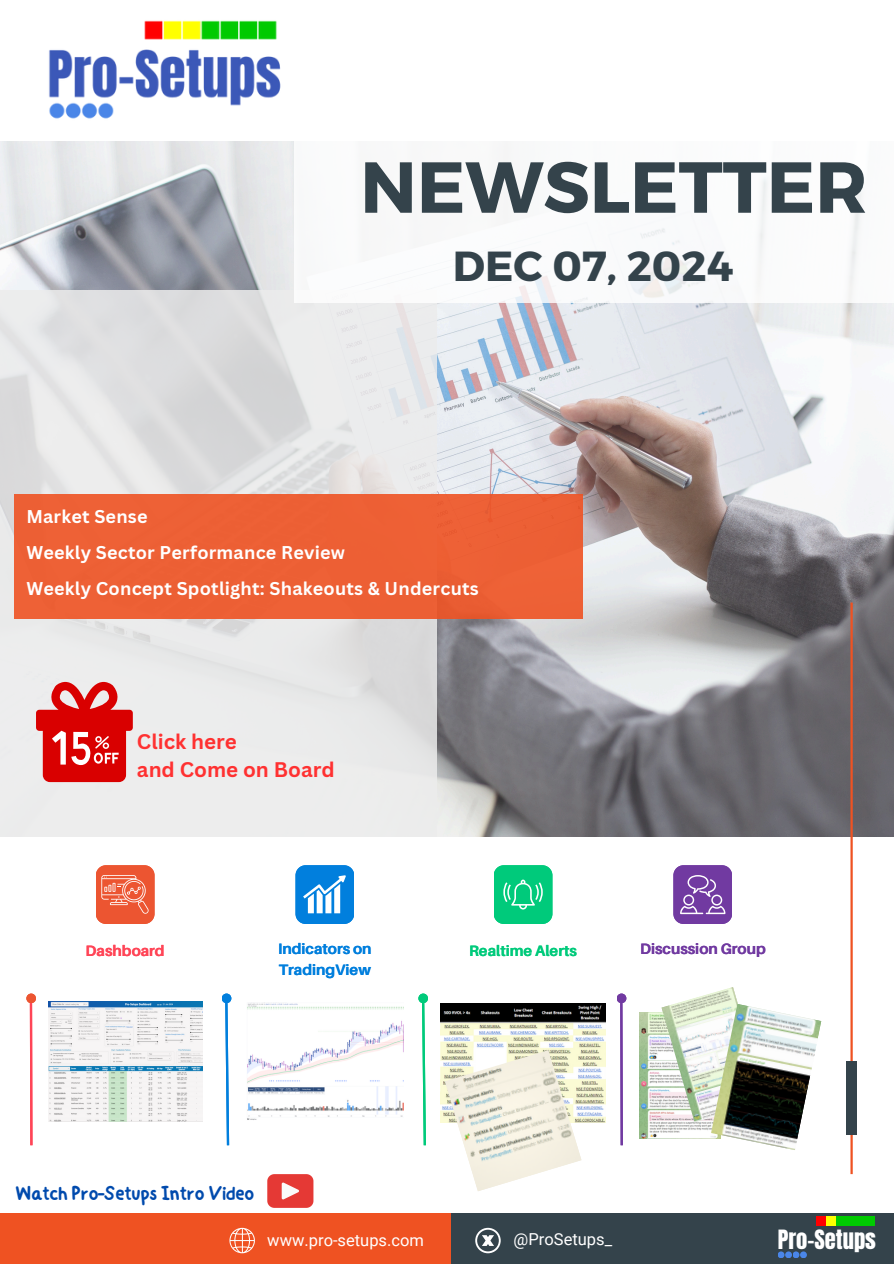
<style>
.page{position:relative;width:894px;height:1264px;background:#fff}
.page>*{position:absolute;margin:0;border:0;box-sizing:border-box;transform-origin:0 0}
.t1{font:700 72px "Montserrat";color:#34434b}
.t2{font:700 42px "Montserrat";color:#34434b}
.t3{font:22.65px "Anton";color:#fff}
.t4{font:21px "happy";letter-spacing:-.07em;color:#004aad}
.t5{font:700 20.55px/28.2px "Canva Sans";color:#ff3131}
.t6{font:700 18px/36px "Canva Sans";letter-spacing:.01em;color:#fff}
.t7{font:16.5px "Roboto";color:#fff}
.t8{font:700 15px/20.9px "Aileron";color:#017fdd}
.t9{font:700 15px "Aileron";color:#713aa1}
.t10{font:700 15px "Aileron";color:#00ca7b}
.t11{font:700 15px "Aileron";color:#ff4557}
</style>
<div class="page">
<img style="left:0;top:141px;width:893px;height:695px">
<svg style="left:0;top:289px;width:436px;height:547px;background:#e5e5e5"></svg>
<div style="left:293px;top:141px;width:600px;height:162px;background:#fff"></div>
<div style="left:0;top:1213px;width:462px;height:50px;background:#ef5222"></div>
<div style="left:450px;top:1213px;width:443px;height:50px;background:#34434b"></div>
<hr style="left:850px;top:602px;width:2px;height:572px;background:#ef5222">
<div style="left:846px;top:1061px;width:10px;height:73px;background:#34434b"></div>
<img style="left:49px;top:20px;width:232px;height:99px">
<div style="left:777px;top:1251px;width:7px;height:7px;background:#4a86e8;border-radius:50%"></div>
<svg style="left:784px;top:1251px;width:7px;height:7px"></svg>
<div style="left:792px;top:1251px;width:7px;height:7px;background:#4a86e8;border-radius:50%"></div>
<div style="left:816px;top:1216px;width:9px;height:9px;background:#f00"></div>
<div style="left:826px;top:1216px;width:9px;height:9px;background:#ff0"></div>
<div style="left:836px;top:1216px;width:9px;height:9px;background:#00ca00"></div>
<svg style="left:799px;top:1251px;width:7px;height:7px"></svg>
<div style="left:845px;top:1216px;width:10px;height:9px;background:#00ca00"></div>
<div style="left:855px;top:1216px;width:9px;height:9px;background:#00ca00"></div>
<div style="left:865px;top:1216px;width:9px;height:9px;background:#00ca00"></div>
<svg style="left:475px;top:1227px;width:25px;height:26px"></svg>
<svg style="left:229px;top:1227px;width:26px;height:26px"></svg>
<div style="left:14px;top:494px;width:568px;height:124px;background:#ed6035"></div>
<hr style="left:30px;top:995px;width:2px;height:150px;background:#ff4557">
<div style="left:26px;top:993px;width:10px;height:10px;background:#ec5531;border-radius:50%"></div>
<img style="left:48px;top:1001px;width:154px;height:120px">
<img style="left:247px;top:1002px;width:156px;height:118px">
<img style="left:440px;top:1003px;width:165px;height:119px">
<img style="left:444px;top:1050px;width:137px;height:141px">
<img style="left:639px;top:1012px;width:71px;height:126px">
<img style="left:661px;top:987px;width:77px;height:135px">
<img style="left:710px;top:1003px;width:111px;height:147px">
<div style="left:96px;top:865px;width:58px;height:58px;background:#ec5531;border-radius:10px"></div>
<div style="left:295px;top:865px;width:59px;height:58px;background:#017fdd;border-radius:10px"></div>
<div style="left:493px;top:865px;width:59px;height:58px;background:#00ca7b;border-radius:10px"></div>
<div style="left:673px;top:865px;width:59px;height:58px;background:#713aa1;border-radius:10px"></div>
<svg style="left:101px;top:875px;width:47px;height:38px"></svg>
<svg style="left:224px;top:993px;width:6px;height:153px"></svg>
<svg style="left:420px;top:1002px;width:7px;height:144px"></svg>
<hr style="left:620px;top:995px;width:2px;height:150px;background:#713aa1">
<div style="left:222px;top:993px;width:9px;height:10px;background:#017fdd;border-radius:50%"></div>
<div style="left:418px;top:993px;width:10px;height:10px;background:#00ca7b;border-radius:50%"></div>
<div style="left:616px;top:993px;width:10px;height:10px;background:#713aa1;border-radius:50%"></div>
<svg style="left:503px;top:879px;width:39px;height:30px"></svg>
<svg style="left:680px;top:875px;width:44px;height:39px"></svg>
<svg style="left:303px;top:875px;width:43px;height:38px"></svg>
<svg style="left:267px;top:1174px;width:46px;height:33px;background:#e85451"></svg>
<svg style="left:36px;top:682px;width:97px;height:100px;background:#e04c4c"></svg>
<p class="t1" style="left:360px;top:140px;width:508px">NEWSLETTER</p>
<h5 class="t2" style="left:453px;top:238px;width:282px">DEC 07, 2024</h5>
<p class="t6" style="left:26px;top:498px;width:320px">Market Sense<br>Weekly Sector Performance Review</p>
<p class="t6" style="left:26px;top:570px;width:454px">Weekly Concept Spotlight: Shakeouts &amp; Undercuts</p>
<p class="t5" style="left:137px;top:726px;width:199px">Click here<br>and Come on Board</p>
<h1 class="t11" style="left:86px;top:941px;width:81px">Dashboard</h1>
<h2 class="t8" style="left:278px;top:938px;width:95px">Indicators on<br>TradingView</h2>
<p class="t10" style="left:469px;top:941px;width:109px">Realtime Alerts</p>
<h3 class="t9" style="left:640px;top:939px;width:127px">Discussion Group</h3>
<p class="t4" style="left:14px;top:1172px;width:242px">Watch Pro-Setups Intro Video</p>
<p class="t7" style="left:267px;top:1230px;width:158px">www.pro-setups.com</p>
<p class="t7" style="left:513px;top:1229px;width:100px">@ProSetups_</p>
<p class="t3" style="left:777px;top:1223px;width:100px">Pro-Setups</p>
</div>
